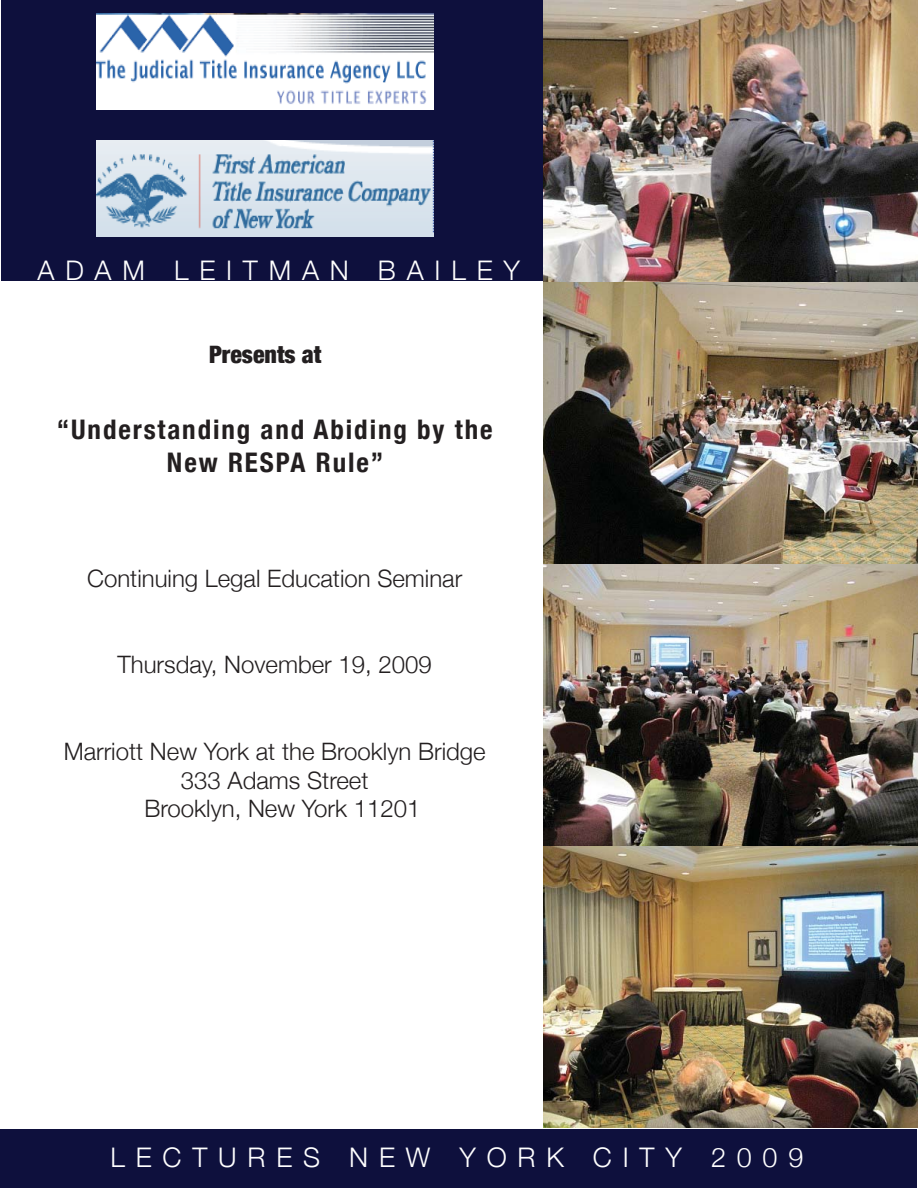
<style>
.page{position:relative;width:918px;height:1188px;background:#fff}
.page>*{position:absolute;margin:0;border:0;box-sizing:border-box;transform-origin:0 0}
.t1{font:700 condensed 27px/32.4px "Helvetica Neue";letter-spacing:.07em;color:#231f20;text-align:center}
.t2{font:300 27px "Helvetica Neue";letter-spacing:.4em;color:#fff}
.t3{font:300 24px "Helvetica Neue";color:#231f20}
.t4{font:900 condensed 24px "Helvetica Neue";color:#231f20}
</style>
<div class="page">
<div style="left:2px;top:0;width:916px;height:281px;background:#0e103d"></div>
<img style="left:543px;top:0;width:375px;height:1128px">
<img style="left:97px;top:14px;width:337px;height:96px">
<div style="left:1px;top:1130px;width:916px;height:58px;background:#0e103d"></div>
<img style="left:97px;top:140px;width:337px;height:97px">
<p class="t2" style="left:38px;top:254px;width:484px">ADAM LEITMAN BAILEY</p>
<p class="t4" style="left:209px;top:339px;width:114px">Presents at</p>
<p class="t1" style="left:57px;top:413px;width:437px">“Understanding and Abiding by the<br>New RESPA Rule”</p>
<p class="t3" style="left:87px;top:564px;width:377px">Continuing Legal Education Seminar</p>
<p class="t3" style="left:118px;top:650px;width:316px">Thursday, November 19, 2009</p>
<p class="t3" style="left:64px;top:737px;width:423px">Marriott New York at the Brooklyn Bridge</p>
<p class="t3" style="left:181px;top:765px;width:189px">333 Adams Street</p>
<p class="t3" style="left:144px;top:794px;width:278px">Brooklyn, New York 11201</p>
<p class="t2" style="left:110px;top:1141px;width:694px">LECTURES NEW YORK CITY 2009</p>
</div>
